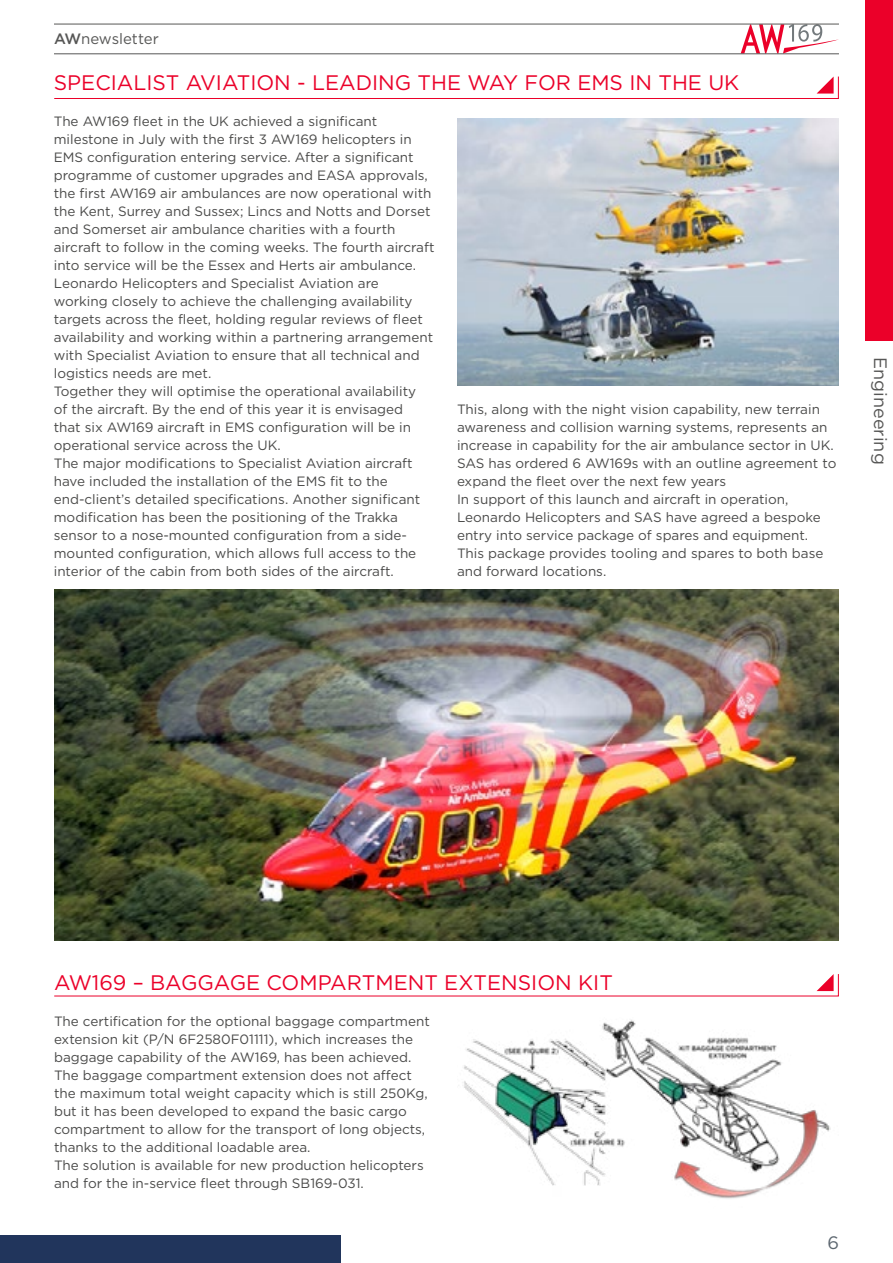
<style>
.page{position:relative;width:893px;height:1263px;background:#fff}
.page>*{position:absolute;margin:0;border:0;box-sizing:border-box;transform-origin:0 0}
.t1{font:21px "Gotham";color:#eb0029}
.t2{font:18px "Gotham";color:#575756}
.t3{font:18px "Gotham";color:#5d6770}
.t4{font:15px "Gotham";color:#575756}
.t5{font:13.5px/18px "Gotham";color:#4a4a49}
.s1{font-weight:500}
</style>
<div class="page">
<svg style="left:741px;top:25px;width:98px;height:29px"></svg>
<div style="left:0;top:1236px;width:340px;height:27px;background:#21355c"></div>
<div style="left:866px;top:0;width:27px;height:340px;background:#eb0029"></div>
<hr style="left:54px;top:24px;width:785px;height:1px;background:#575756">
<hr style="left:54px;top:54px;width:785px;height:1px;background:#575756">
<img style="left:464px;top:1020px;width:367px;height:179px">
<svg style="left:54px;top:974px;width:785px;height:23px"></svg>
<img style="left:457px;top:118px;width:381px;height:267px">
<img style="left:54px;top:589px;width:784px;height:352px">
<svg style="left:54px;top:76px;width:785px;height:23px"></svg>
<p class="t4" style="left:54px;top:30px;width:106px"><span class="s1">AW</span>newsletter</p>
<h1 class="t1" style="left:54px;top:71px;width:687px">SPECIALIST AVIATION - LEADING THE WAY FOR EMS IN THE UK</h1>
<p class="t5" style="left:54px;top:112px;width:382px">The AW169 fleet in the UK achieved a significant milestone in July with the first 3 AW169 helicopters in EMS configuration entering service. After a significant programme of customer upgrades and EASA approvals, the first AW169 air ambulances are now operational with the Kent, Surrey and Sussex; Lincs and Notts and Dorset and Somerset air ambulance charities with a fourth aircraft to follow in the coming weeks. The fourth aircraft into service will be the Essex and Herts air ambulance.<br>Leonardo Helicopters and Specialist Aviation are working closely to achieve the challenging availability targets across the fleet, holding regular reviews of fleet availability and working within a partnering arrangement with Specialist Aviation to ensure that all technical and logistics needs are met.<br>Together they will optimise the operational availability<br>of the aircraft. By the end of this year it is envisaged<br>that six AW169 aircraft in EMS configuration will be in operational service across the UK.<br>The major modifications to Specialist Aviation aircraft have included the installation of the EMS fit to the end-client’s detailed specifications. Another significant modification has been the positioning of the Trakka sensor to a nose-mounted configuration from a side&shy;mounted configuration, which allows full access to the interior of the cabin from both sides of the aircraft.</p>
<p class="t5" style="left:457px;top:400px;width:381px">This, along with the night vision capability, new terrain awareness and collision warning systems, represents an increase in capability for the air ambulance sector in UK.<br>SAS has ordered 6 AW169s with an outline agreement to expand the fleet over the next few years<br>In support of this launch and aircraft in operation, Leonardo Helicopters and SAS have agreed a bespoke entry into service package of spares and equipment.<br>This package provides tooling and spares to both base and forward locations.</p>
<h2 class="t2" style="left:890px;top:357px;width:109px;rotate:90deg">Engineering</h2>
<h1 class="t1" style="left:54px;top:971px;width:560px">AW169 – BAGGAGE COMPARTMENT EXTENSION KIT</h1>
<p class="t5" style="left:54px;top:1012px;width:377px">The certification for the optional baggage compartment extension kit (P/N 6F2580F01111), which increases the baggage capability of the AW169, has been achieved.<br>The baggage compartment extension does not affect the maximum total weight capacity which is still 250Kg, but it has been developed to expand the basic cargo compartment to allow for the transport of long objects, thanks to the additional loadable area.<br>The solution is available for new production helicopters and for the in-service fleet through SB169-031.</p>
<h2 class="t3" style="left:827px;top:1232px;width:13px">6</h2>
</div>
